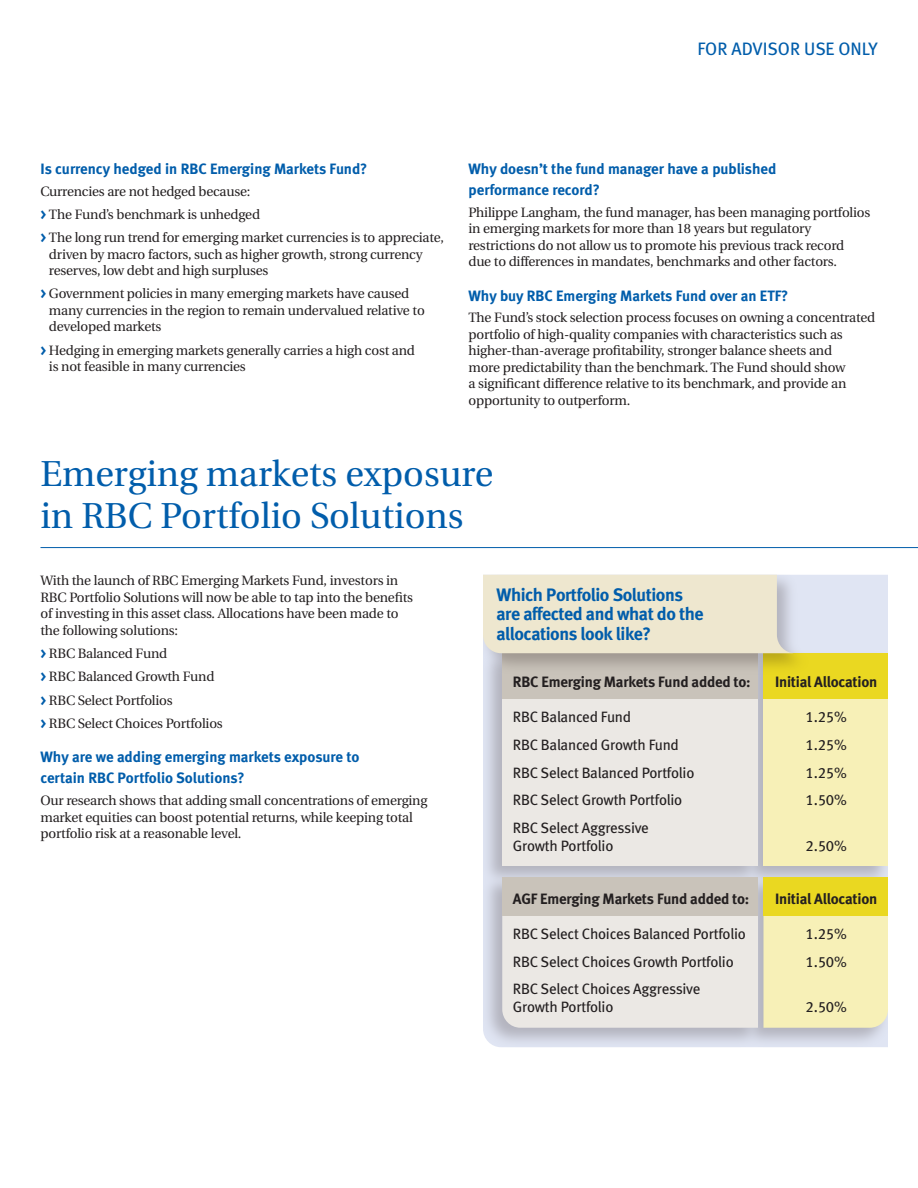
<style>
.page{position:relative;width:918px;height:1188px;background:#fff}
.page>*{position:absolute;margin:0;border:0;box-sizing:border-box;transform-origin:0 0}
.t1{font:36px/42px "Utopia";color:#015dab}
.t2{font:18px/19.5px "Meta Bold LF";letter-spacing:-.025em;color:#015dab}
.t3{font:18px "Meta Book LF";color:#015dab}
.t4{font:15px/18px "Meta Book LF";letter-spacing:-.015em;color:#231f20}
.t5{font:15px/21px "Meta Bold LF";color:#015dab}
.t6{font:15px "Meta Bold LF";letter-spacing:-.015em;color:#231f20}
.t7{font:13.5px/16.5px "Utopia";letter-spacing:-.015em;color:#231f20}
.s1{font-family:"Meta Bold LF";font-size:14.25px;color:#015dab}
</style>
<div class="page">
<div style="left:820px;top:575px;width:68px;height:71px;background:#e0e5f3"></div>
<img style="left:483px;top:646px;width:405px;height:401px">
<div style="left:502px;top:699px;width:256px;height:167px;background:#ebe8e4"></div>
<div style="left:502px;top:654px;width:256px;height:45px;background:#c9c3ba"></div>
<svg style="left:502px;top:915px;width:386px;height:113px;background:#ede9d4"></svg>
<div style="left:763px;top:699px;width:125px;height:167px;background:#f7f0b7"></div>
<div style="left:763px;top:654px;width:125px;height:45px;background:#ead821"></div>
<div style="left:502px;top:877px;width:256px;height:38px;background:#c9c3ba"></div>
<div style="left:763px;top:877px;width:125px;height:38px;background:#ead821"></div>
<img style="left:483px;top:575px;width:337px;height:103px">
<div style="left:483px;top:575px;width:312px;height:78px;background:#eee7cf"></div>
<hr style="left:40px;top:547px;width:878px;height:1px;background:#015dab">
<h2 class="t3" style="left:697px;top:38px;width:182px">For Advisor Use Only</h2>
<p class="t5" style="left:40px;top:158px;width:328px">Is currency hedged in RBC Emerging Markets Fund?</p>
<p class="t7" style="left:40px;top:180px;width:405px;line-height:23.2px">Currencies are not hedged because:<br><span class="s1">&gt;</span> The Fund’s benchmark is unhedged<br><span class="s1">&gt;</span> The long run trend for emerging market currencies is to appreciate,</p>
<p class="t7" style="left:49px;top:246px;width:375px">driven by macro factors, such as higher growth, strong currency reserves, low debt and high surpluses</p>
<p class="t7" style="left:49px;top:286px;width:377px;text-indent:-8px"><span class="s1">&gt;</span> Government policies in many emerging markets have caused many currencies in the region to remain undervalued relative to developed markets</p>
<p class="t7" style="left:49px;top:342px;width:368px;text-indent:-8px"><span class="s1">&gt;</span> Hedging in emerging markets generally carries a high cost and is not feasible in many currencies</p>
<p class="t5" style="left:468px;top:158px;width:309px">Why doesn’t the fund manager have a published performance record?</p>
<p class="t7" style="left:468px;top:204px;width:403px">Philippe Langham, the fund manager, has been managing portfolios in emerging markets for more than 18 years but regulatory restrictions do not allow us to promote his previous track record<br>due to differences in mandates, benchmarks and other factors.</p>
<p class="t5" style="left:468px;top:285px;width:321px">Why buy RBC Emerging Markets Fund over an ETF?</p>
<p class="t7" style="left:468px;top:310px;width:408px">The Fund’s stock selection process focuses on owning a concentrated portfolio of high-quality companies with characteristics such as higher-than-average profitability, stronger balance sheets and<br>more predictability than the benchmark. The Fund should show<br>a significant difference relative to its benchmark, and provide an opportunity to outperform.</p>
<h1 class="t1" style="left:40px;top:454px;width:454px">Emerging markets exposure in RBC Portfolio Solutions</h1>
<p class="t7" style="left:41px;top:573px;width:374px">With the launch of RBC Emerging Markets Fund, investors in RBC Portfolio Solutions will now be able to tap into the benefits of investing in this asset class. Allocations have been made to the following solutions:</p>
<p class="t7" style="left:40px;top:642px;width:184px;line-height:23.2px"><span class="s1">&gt;</span> RBC Balanced Fund<br><span class="s1">&gt;</span> RBC Balanced Growth Fund <span class="s1">&gt;</span> RBC Select Portfolios<br><span class="s1">&gt;</span> RBC Select Choices Portfolios</p>
<p class="t5" style="left:40px;top:746px;width:321px">Why are we adding emerging markets exposure to certain RBC Portfolio Solutions?</p>
<p class="t7" style="left:40px;top:793px;width:388px">Our research shows that adding small concentrations of emerging market equities can boost potential returns, while keeping total portfolio risk at a reasonable level.</p>
<h2 class="t2" style="left:497px;top:585px;width:209px">Which Portfolio Solutions are affected and what do the allocations look like?</h2>
<p class="t6" style="left:513px;top:673px;width:239px">RBC Emerging Markets Fund added to:</p>
<p class="t6" style="left:775px;top:673px;width:104px">Initial Allocation</p>
<p class="t4" style="left:513px;top:708px;width:120px">RBC Balanced Fund</p>
<p class="t4" style="left:806px;top:708px;width:43px">1.25%</p>
<p class="t4" style="left:513px;top:736px;width:168px">RBC Balanced Growth Fund</p>
<p class="t4" style="left:806px;top:736px;width:43px">1.25%</p>
<p class="t4" style="left:513px;top:763px;width:183px">RBC Select Balanced Portfolio</p>
<p class="t4" style="left:806px;top:763px;width:43px">1.25%</p>
<p class="t4" style="left:513px;top:791px;width:171px">RBC Select Growth Portfolio</p>
<p class="t4" style="left:806px;top:791px;width:43px">1.50%</p>
<p class="t4" style="left:513px;top:819px;width:138px">RBC Select Aggressive<br>Growth Portfolio</p>
<p class="t4" style="left:806px;top:837px;width:43px">2.50%</p>
<p class="t6" style="left:513px;top:890px;width:238px">AGF Emerging Markets Fund added to:</p>
<p class="t6" style="left:775px;top:890px;width:104px">Initial Allocation</p>
<p class="t4" style="left:513px;top:925px;width:234px">RBC Select Choices Balanced Portfolio</p>
<p class="t4" style="left:806px;top:925px;width:43px">1.25%</p>
<p class="t4" style="left:513px;top:952px;width:222px">RBC Select Choices Growth Portfolio</p>
<p class="t4" style="left:806px;top:952px;width:43px">1.50%</p>
<p class="t4" style="left:513px;top:980px;width:189px">RBC Select Choices Aggressive<br>Growth Portfolio</p>
<p class="t4" style="left:806px;top:998px;width:43px">2.50%</p>
</div>
